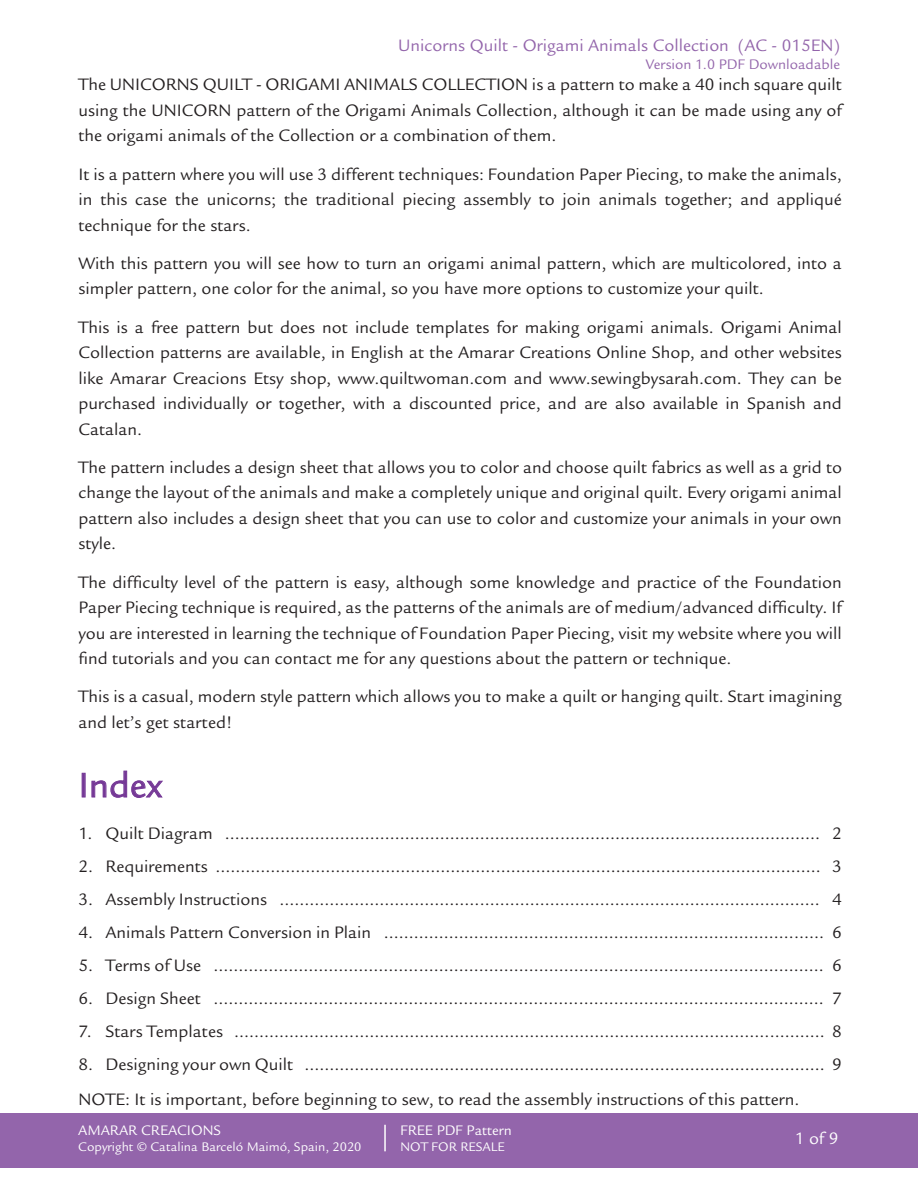
<style>
.page{position:relative;width:918px;height:1188px;background:#fff}
.page>*{position:absolute;margin:0;border:0;box-sizing:border-box;transform-origin:0 0}
.t1{font:37.5px "Legacy Sans Std";color:#753896}
.t2{font:18px/25.5px "Legacy Sans Std";color:#231f20;text-align:justify}
.t3{font:18px "Legacy Sans Std";color:#9365ab}
.t4{font:18px "Legacy Sans Std";color:#fff}
.t5{font:15px "Legacy Sans Std";color:#fff}
.t6{font:15px "Legacy Sans Std";color:#9365ab}
.t7{font:13.5px "Legacy Sans Std";color:#fff}
</style>
<div class="page">
<div style="left:0;top:1114px;width:918px;height:54px;background:#9365ab"></div>
<hr style="left:384px;top:1125px;width:2px;height:26px;background:#fff">
<svg style="left:91px;top:770px;width:72px;height:28px"></svg>
<p class="t3" style="left:398px;top:35px;width:443px">Unicorns Quilt - Origami Animals Collection (AC - 015EN)</p>
<p class="t6" style="left:646px;top:56px;width:196px">Version 1.0 PDF Downloadable</p>
<p class="t2" style="left:78px;top:72px;width:765px">The UNICORNS QUILT - ORIGAMI ANIMALS COLLECTION is a pattern to make a 40 inch square quilt using the UNICORN pattern of the Origami Animals Collection, although it can be made using any of the origami animals of the Collection or a combination of them.</p>
<p class="t2" style="left:78px;top:161px;width:765px">It is a pattern where you will use 3 different techniques: Foundation Paper Piecing, to make the animals, in this case the unicorns; the traditional piecing assembly to join animals together; and appliqué technique for the stars.</p>
<p class="t2" style="left:78px;top:251px;width:765px">With this pattern you will see how to turn an origami animal pattern, which are multicolored, into a simpler pattern, one color for the animal, so you have more options to customize your quilt.</p>
<p class="t2" style="left:78px;top:314px;width:765px">This is a free pattern but does not include templates for making origami animals. Origami Animal Collection patterns are available, in English at the Amarar Creations Online Shop, and other websites like Amarar Creacions Etsy shop, www.quiltwoman.com and www.sewingbysarah.com. They can be purchased individually or together, with a discounted price, and are also available in Spanish and Catalan.</p>
<p class="t2" style="left:78px;top:455px;width:765px">The pattern includes a design sheet that allows you to color and choose quilt fabrics as well as a grid to change the layout of the animals and make a completely unique and original quilt. Every origami animal pattern also includes a design sheet that you can use to color and customize your animals in your own style.</p>
<p class="t2" style="left:78px;top:569px;width:765px">The difficulty level of the pattern is easy, although some knowledge and practice of the Foundation Paper Piecing technique is required, as the patterns of the animals are of medium/advanced difficulty. If you are interested in learning the technique of Foundation Paper Piecing, visit my website where you will find tutorials and you can contact me for any questions about the pattern or technique.</p>
<p class="t2" style="left:78px;top:684px;width:765px">This is a casual, modern style pattern which allows you to make a quilt or hanging quilt. Start imagining and let’s get started!</p>
<h1 class="t1" style="left:78px;top:764px;width:85px">Index</h1>
<p class="t2" style="left:78px;top:821px;width:765px">1. Quilt Diagram ....................................................................................................................... 2</p>
<p class="t2" style="left:78px;top:854px;width:765px">2. Requirements ......................................................................................................................... 3</p>
<p class="t2" style="left:78px;top:887px;width:765px">3. Assembly Instructions ............................................................................................................ 4</p>
<p class="t2" style="left:78px;top:920px;width:765px">4. Animals Pattern Conversion in Plain ........................................................................................ 6</p>
<p class="t2" style="left:78px;top:953px;width:765px">5. Terms of Use .......................................................................................................................... 6</p>
<p class="t2" style="left:78px;top:986px;width:765px">6. Design Sheet .......................................................................................................................... 7</p>
<p class="t2" style="left:78px;top:1019px;width:765px">7. Stars Templates ...................................................................................................................... 8</p>
<p class="t2" style="left:78px;top:1052px;width:765px">8. Designing your own Quilt ........................................................................................................ 9</p>
<p class="t2" style="left:78px;top:1086px;width:723px">NOTE: It is important, before beginning to sew, to read the assembly instructions of this pattern.</p>
<p class="t5" style="left:78px;top:1122px;width:144px">AMARAR CREACIONS</p>
<p class="t7" style="left:78px;top:1139px;width:285px">Copyright © Catalina Barceló Maimó, Spain, 2020</p>
<p class="t5" style="left:401px;top:1122px;width:113px">FREE PDF Pattern</p>
<p class="t7" style="left:401px;top:1139px;width:106px">NOT FOR RESALE</p>
<p class="t4" style="left:795px;top:1128px;width:45px">1 of 9</p>
</div>
